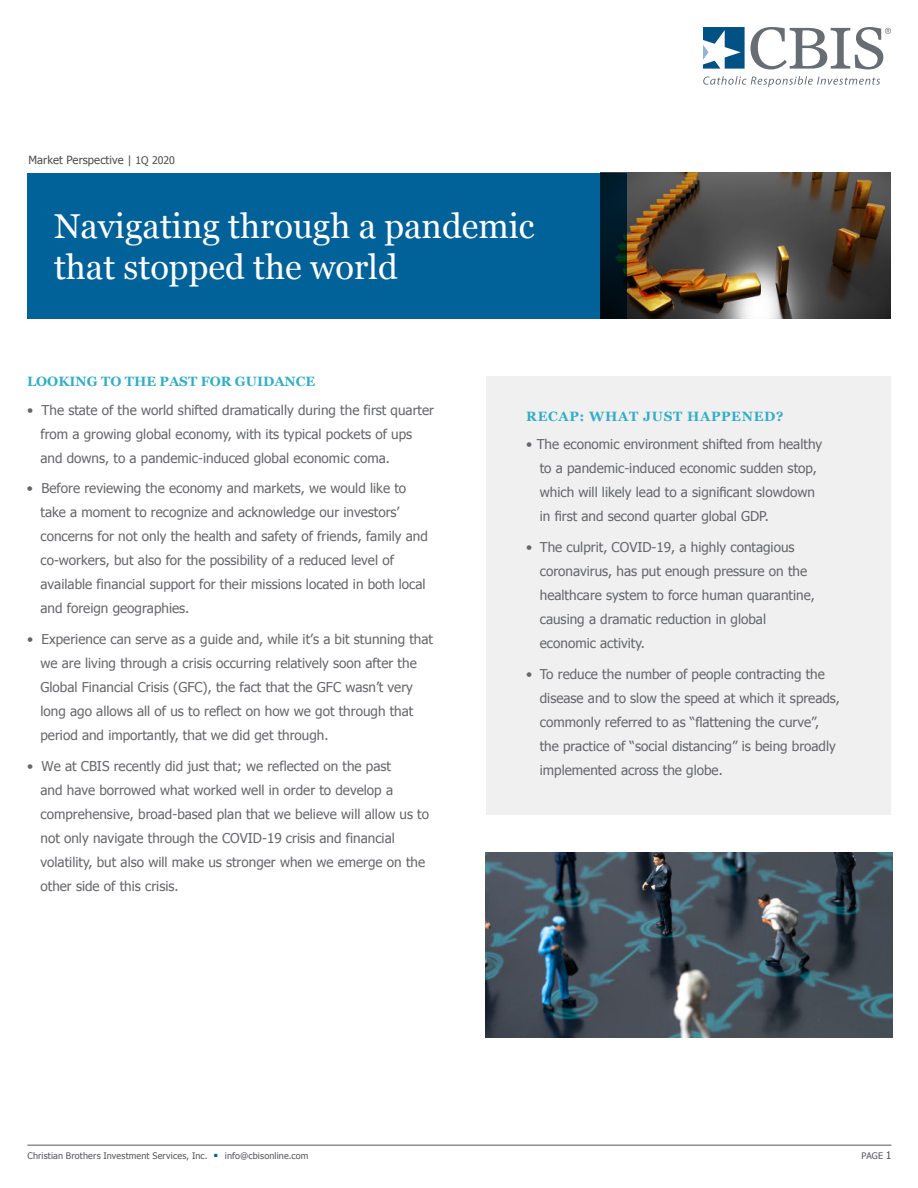
<style>
.page{position:relative;width:918px;height:1188px;background:#fff}
.page>*{position:absolute;margin:0;border:0;box-sizing:border-box;transform-origin:0 0}
.t1{font:34.5px/41.4px "Georgia";color:#fff}
.t2{font:13.5px/24px "Tahoma";color:#66676b}
.t3{font:700 13.5px "Georgia";color:#32adc5}
.t4{font:700 13.5px "Georgia";letter-spacing:.05em;color:#32adc5}
.t5{font:11.25px "Tahoma";letter-spacing:.01em;color:#4b4c4d}
.t6{font:9px "Tahoma";letter-spacing:.015em;color:#55565a}
.s1{font-size:10.5px}
</style>
<div class="page">
<div style="left:486px;top:376px;width:405px;height:438px;background:#f0f0f1"></div>
<hr style="left:27px;top:1145px;width:864px;height:1px;background:#55565a">
<svg style="left:703px;top:27px;width:42px;height:42px"></svg>
<svg style="left:751px;top:27px;width:140px;height:42px"></svg>
<svg style="left:703px;top:76px;width:177px;height:11px"></svg>
<img style="left:485px;top:852px;width:407px;height:186px">
<img style="left:626px;top:173px;width:265px;height:146px">
<div style="left:27px;top:173px;width:599px;height:146px;background:#006298"></div>
<p class="t5" style="left:28px;top:152px;width:148px">Market Perspective | <span class="s1">1Q 2020</span></p>
<h1 class="t1" style="left:54px;top:208px;width:482px">Navigating through a pandemic that stopped the world</h1>
<p class="t3" style="left:27px;top:373px;width:290px">LOOKING TO THE PAST FOR GUIDANCE</p>
<p class="t2" style="left:40px;top:397px;width:395px;text-indent:-13px">• The state of the world shifted dramatically during the first quarter from a growing global economy, with its typical pockets of ups and downs, to a pandemic-induced global economic coma.</p>
<p class="t2" style="left:40px;top:476px;width:389px;text-indent:-13px">• Before reviewing the economy and markets, we would like to take a moment to recognize and acknowledge our investors’ concerns for not only the health and safety of friends, family and co-workers, but also for the possibility of a reduced level of available financial support for their missions located in both local and foreign geographies.</p>
<p class="t2" style="left:41px;top:627px;width:394px;text-indent:-13px">• Experience can serve as a guide and, while it’s a bit stunning that we are living through a crisis occurring relatively soon after the Global Financial Crisis (GFC), the fact that the GFC wasn’t very long ago allows all of us to reflect on how we got through that period and importantly, that we did get through.</p>
<p class="t2" style="left:41px;top:753px;width:390px;text-indent:-14px">• We at CBIS recently did just that; we reflected on the past<br>and have borrowed what worked well in order to develop a comprehensive, broad-based plan that we believe will allow us to not only navigate through the COVID-19 crisis and financial volatility, but also will make us stronger when we emerge on the other side of this crisis.</p>
<p class="t4" style="left:526px;top:408px;width:259px">RECAP: WHAT JUST HAPPENED?</p>
<p class="t2" style="left:540px;top:433px;width:284px;text-indent:-14px">• The economic environment shifted from healthy to a pandemic-induced economic sudden stop, which will likely lead to a significant slowdown in first and second quarter global GDP.</p>
<p class="t2" style="left:540px;top:536px;width:277px;text-indent:-14px">• The culprit, COVID-19, a highly contagious coronavirus, has put enough pressure on the healthcare system to force human quarantine, causing a dramatic reduction in global economic activity.</p>
<p class="t2" style="left:540px;top:663px;width:302px;text-indent:-14px">• To reduce the number of people contracting the disease and to slow the speed at which it spreads, commonly referred to as “flattening the curve”, the practice of “social distancing” is being broadly implemented across the globe.</p>
<p class="t6" style="left:27px;top:1152px;width:283px">Christian Brothers Investment Services, Inc. <sup>■</sup> info@cbisonline.com</p>
<p class="t6" style="left:862px;top:1150px;width:31px">PAGE <span class="s1">1</span></p>
</div>
